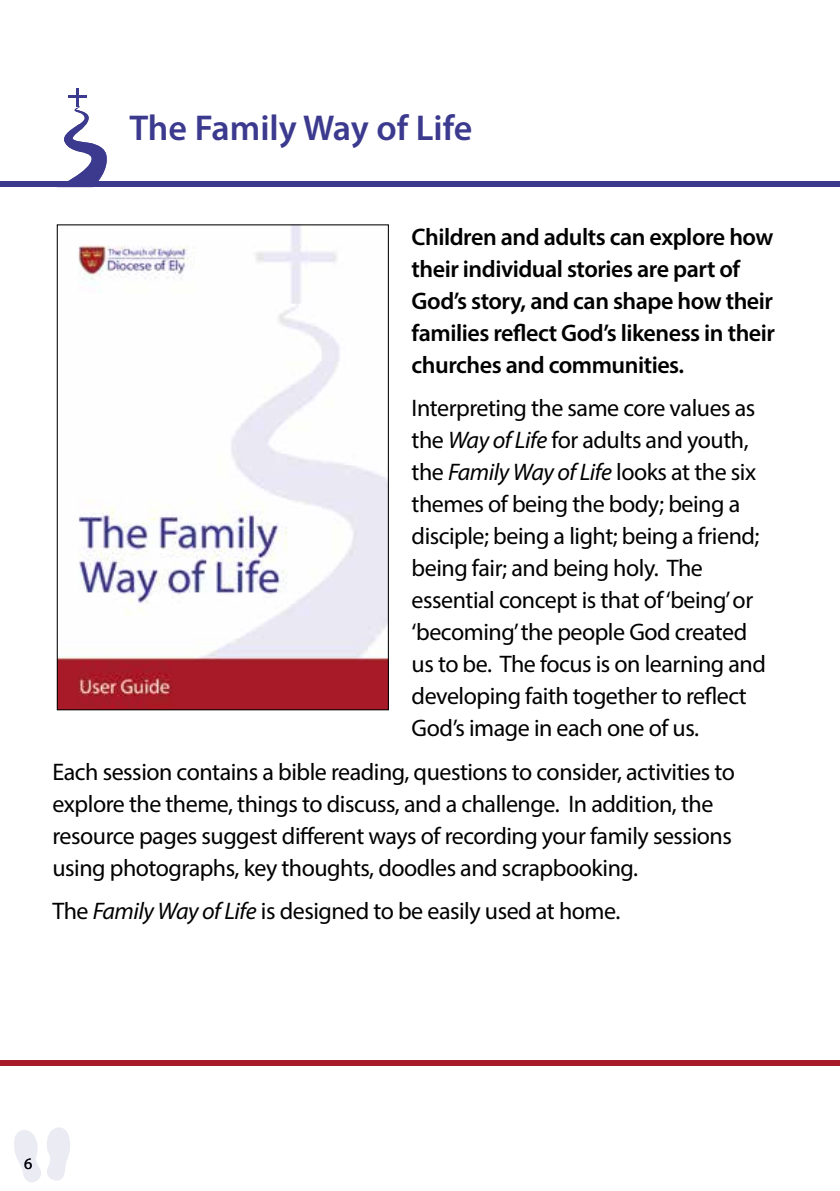
<style>
.page{position:relative;width:840px;height:1191px;background:#fff}
.page>*{position:absolute;margin:0;border:0;box-sizing:border-box;transform-origin:0 0}
.t1{font:600 36px "Myriad Pro";color:#3c3a8e}
.t2{font:24px/32px "Myriad Pro";letter-spacing:-.02em;color:#000}
.t3{font:600 24px/32px "Myriad Pro";letter-spacing:-.02em;color:#000}
.t4{font:16px "Myriad Pro";color:#000}
.s1{font-style:italic}
</style>
<div class="page">
<div style="left:0;top:181px;width:839px;height:6px;background:#3c3a8e"></div>
<svg style="left:64px;top:88px;width:43px;height:93px"></svg>
<svg style="left:47px;top:1127px;width:23px;height:53px"></svg>
<svg style="left:14px;top:1130px;width:27px;height:52px"></svg>
<img style="left:59px;top:226px;width:327px;height:482px">
<div style="left:57px;top:224px;width:331px;height:486px;border:1px solid #000"></div>
<div style="left:0;top:1060px;width:839px;height:6px;background:#a71a27"></div>
<h1 class="t1" style="left:129px;top:105px;width:344px">The Family Way of Life</h1>
<p class="t3" style="left:411px;top:220px;width:365px">Children and adults can explore how their individual stories are part of God’s story, and can shape how their families reflect God’s likeness in their churches and communities.</p>
<p class="t2" style="left:411px;top:392px;width:355px">Interpreting the same core values as the <span class="s1">Way of Life</span> for adults and youth, the <span class="s1">Family Way of Life</span> looks at the six themes of being the body; being a disciple; being a light; being a friend; being fair; and being holy. The essential concept is that of ‘being’ or ‘becoming’ the people God created us to be. The focus is on learning and developing faith together to reflect God’s image in each one of us.</p>
<p class="t2" style="left:52px;top:755px;width:683px">Each session contains a bible reading, questions to consider, activities to explore the theme, things to discuss, and a challenge. In addition, the resource pages suggest different ways of recording your family sessions using photographs, key thoughts, doodles and scrapbooking.</p>
<p class="t2" style="left:52px;top:894px;width:569px">The <span class="s1">Family Way of Life</span> is designed to be easily used at home.</p>
<p class="t4" style="left:24px;top:1153px;width:10px">6</p>
</div>
